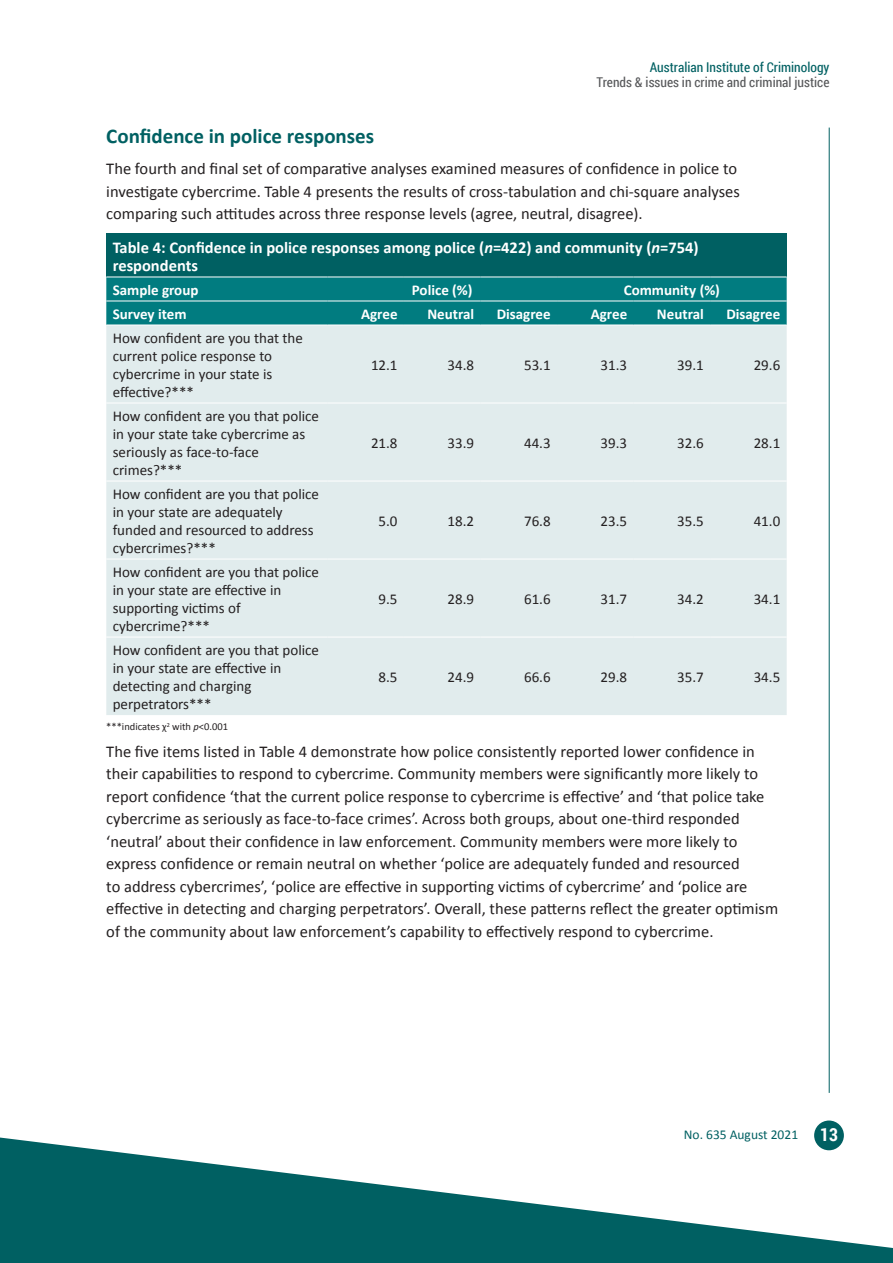
<style>
.page{position:relative;width:893px;height:1263px;background:#fff}
.page>*{position:absolute;margin:0;border:0;box-sizing:border-box;transform-origin:0 0}
.t1{font:700 21px "Calibri";color:#006062}
.body{font:16.5px/22.5px "Calibri";color:#231f20}
.Table_H1{font:700 16.5px/18px "Calibri";color:#fff}
.Body__table{font:15px/18px "Calibri";color:#231f20}
.Body_table_section_h{font:700 15px "Calibri";color:#fff}
.t2{font:13.5px "Roboto Condensed";color:#57585a}
.t3{font:13.5px "Roboto Condensed";color:#006062}
.t4{font:13.5px "Calibri";color:#006062}
.Table_notes{font:10.5px "Calibri";color:#231f20}
.s1{font-style:italic}
.s2{font-family:"Roboto Condensed";font-weight:700;font-size:18px;color:#fff}
</style>
<div class="page">
<hr style="left:829px;top:128px;width:1px;height:965px;background:#006062">
<div style="left:814px;top:1120px;width:30px;height:30px;background:#006062;border-radius:50%"></div>
<svg style="left:0;top:1137px;width:893px;height:126px;fill:#006062"></svg>
<div style="left:106px;top:234px;width:681px;height:43px;background:#006062"></div>
<div style="left:106px;top:278px;width:681px;height:47px;background:#017c80"></div>
<div style="left:106px;top:326px;width:681px;height:389px;background:#e1eced"></div>
<hr style="left:106px;top:301px;width:221px;height:1px;background:#fff">
<hr style="left:327px;top:301px;width:77px;height:1px;background:#fff">
<hr style="left:404px;top:301px;width:76px;height:1px;background:#fff">
<hr style="left:480px;top:301px;width:77px;height:1px;background:#fff">
<hr style="left:557px;top:301px;width:77px;height:1px;background:#fff">
<hr style="left:634px;top:301px;width:76px;height:1px;background:#fff">
<hr style="left:710px;top:301px;width:77px;height:1px;background:#fff">
<hr style="left:106px;top:403px;width:221px;height:1px;background:#fff">
<hr style="left:327px;top:403px;width:77px;height:1px;background:#fff">
<hr style="left:404px;top:403px;width:76px;height:1px;background:#fff">
<hr style="left:480px;top:403px;width:77px;height:1px;background:#fff">
<hr style="left:557px;top:403px;width:77px;height:1px;background:#fff">
<hr style="left:634px;top:403px;width:76px;height:1px;background:#fff">
<hr style="left:710px;top:403px;width:77px;height:1px;background:#fff">
<hr style="left:106px;top:481px;width:221px;height:1px;background:#fff">
<hr style="left:327px;top:481px;width:77px;height:1px;background:#fff">
<hr style="left:404px;top:481px;width:76px;height:1px;background:#fff">
<hr style="left:480px;top:481px;width:77px;height:1px;background:#fff">
<hr style="left:557px;top:481px;width:77px;height:1px;background:#fff">
<hr style="left:634px;top:481px;width:76px;height:1px;background:#fff">
<hr style="left:710px;top:481px;width:77px;height:1px;background:#fff">
<hr style="left:106px;top:559px;width:221px;height:1px;background:#fff">
<hr style="left:327px;top:559px;width:77px;height:1px;background:#fff">
<hr style="left:404px;top:559px;width:76px;height:1px;background:#fff">
<hr style="left:480px;top:559px;width:77px;height:1px;background:#fff">
<hr style="left:557px;top:559px;width:77px;height:1px;background:#fff">
<hr style="left:634px;top:559px;width:76px;height:1px;background:#fff">
<hr style="left:710px;top:559px;width:77px;height:1px;background:#fff">
<hr style="left:106px;top:637px;width:221px;height:1px;background:#fff">
<hr style="left:327px;top:637px;width:77px;height:1px;background:#fff">
<hr style="left:404px;top:637px;width:76px;height:1px;background:#fff">
<hr style="left:480px;top:637px;width:77px;height:1px;background:#fff">
<hr style="left:557px;top:637px;width:77px;height:1px;background:#fff">
<hr style="left:634px;top:637px;width:76px;height:1px;background:#fff">
<hr style="left:710px;top:637px;width:77px;height:1px;background:#fff">
<p class="t3" style="left:650px;top:58px;width:181px">Australian Institute of Criminology</p>
<p class="t2" style="left:597px;top:73px;width:234px">Trends &amp; issues in crime and criminal justice</p>
<h2 class="t1" style="left:106px;top:123px;width:269px">Confidence in police responses</h2>
<p class="body" style="left:106px;top:158px;width:635px">The fourth and final set of comparative analyses examined measures of confidence in police to investigate cybercrime. Table 4 presents the results of cross-tabulation and chi-square analyses comparing such attitudes across three response levels (agree, neutral, disagree).</p>
<p class="Table_H1" style="left:113px;top:238px;width:587px">Table 4: Confidence in police responses among police (<span class="s1">n</span>=422) and community (<span class="s1">n</span>=754) respondents</p>
<p class="Body_table_section_h" style="left:113px;top:280px;width:87px">Sample group</p>
<p class="Body_table_section_h" style="left:412px;top:280px;width:62px">Police (%)</p>
<p class="Body_table_section_h" style="left:624px;top:280px;width:98px">Community (%)</p>
<p class="Body_table_section_h" style="left:113px;top:304px;width:75px">Survey item</p>
<p class="Body_table_section_h" style="left:361px;top:304px;width:38px">Agree</p>
<p class="Body_table_section_h" style="left:427px;top:304px;width:48px">Neutral</p>
<p class="Body_table_section_h" style="left:497px;top:304px;width:55px">Disagree</p>
<p class="Body_table_section_h" style="left:591px;top:304px;width:38px">Agree</p>
<p class="Body_table_section_h" style="left:657px;top:304px;width:48px">Neutral</p>
<p class="Body_table_section_h" style="left:726px;top:304px;width:55px">Disagree</p>
<p class="Body__table" style="left:113px;top:329px;width:192px">How confident are you that the current police response to cybercrime in your state is effective?***</p>
<p class="Body__table" style="left:371px;top:356px;width:28px">12.1</p>
<p class="Body__table" style="left:448px;top:356px;width:28px">34.8</p>
<p class="Body__table" style="left:524px;top:356px;width:28px">53.1</p>
<p class="Body__table" style="left:601px;top:356px;width:28px">31.3</p>
<p class="Body__table" style="left:677px;top:356px;width:28px">39.1</p>
<p class="Body__table" style="left:754px;top:356px;width:28px">29.6</p>
<p class="Body__table" style="left:113px;top:407px;width:208px">How confident are you that police in your state take cybercrime as seriously as face-to-face crimes?***</p>
<p class="Body__table" style="left:113px;top:485px;width:208px">How confident are you that police in your state are adequately funded and resourced to address cybercrimes?***</p>
<p class="Body__table" style="left:113px;top:563px;width:208px">How confident are you that police in your state are effective in supporting victims of cybercrime?***</p>
<p class="Body__table" style="left:113px;top:641px;width:208px">How confident are you that police in your state are effective in detecting and charging perpetrators***</p>
<p class="Body__table" style="left:371px;top:434px;width:28px">21.8</p>
<p class="Body__table" style="left:448px;top:434px;width:28px">33.9</p>
<p class="Body__table" style="left:524px;top:434px;width:28px">44.3</p>
<p class="Body__table" style="left:601px;top:434px;width:28px">39.3</p>
<p class="Body__table" style="left:677px;top:434px;width:28px">32.6</p>
<p class="Body__table" style="left:754px;top:434px;width:28px">28.1</p>
<p class="Body__table" style="left:379px;top:512px;width:20px">5.0</p>
<p class="Body__table" style="left:448px;top:512px;width:28px">18.2</p>
<p class="Body__table" style="left:524px;top:512px;width:28px">76.8</p>
<p class="Body__table" style="left:601px;top:512px;width:28px">23.5</p>
<p class="Body__table" style="left:677px;top:512px;width:28px">35.5</p>
<p class="Body__table" style="left:754px;top:512px;width:28px">41.0</p>
<p class="Body__table" style="left:379px;top:590px;width:20px">9.5</p>
<p class="Body__table" style="left:448px;top:590px;width:28px">28.9</p>
<p class="Body__table" style="left:524px;top:590px;width:28px">61.6</p>
<p class="Body__table" style="left:601px;top:590px;width:28px">31.7</p>
<p class="Body__table" style="left:677px;top:590px;width:28px">34.2</p>
<p class="Body__table" style="left:754px;top:590px;width:28px">34.1</p>
<p class="Body__table" style="left:379px;top:668px;width:20px">8.5</p>
<p class="Body__table" style="left:448px;top:668px;width:28px">24.9</p>
<p class="Body__table" style="left:524px;top:668px;width:28px">66.6</p>
<p class="Body__table" style="left:601px;top:668px;width:28px">29.8</p>
<p class="Body__table" style="left:677px;top:668px;width:28px">35.7</p>
<p class="Body__table" style="left:754px;top:668px;width:28px">34.5</p>
<p class="Table_notes" style="left:106px;top:720px;width:123px">***indicates χ<sup>2</sup> with <span class="s1">p</span>&lt;0.001</p>
<p class="body" style="left:106px;top:740px;width:673px">The five items listed in Table 4 demonstrate how police consistently reported lower confidence in their capabilities to respond to cybercrime. Community members were significantly more likely to report confidence ‘that the current police response to cybercrime is effective’ and ‘that police take cybercrime as seriously as face-to-face crimes’. Across both groups, about one-third responded ‘neutral’ about their confidence in law enforcement. Community members were more likely to express confidence or remain neutral on whether ‘police are adequately funded and resourced<br>to address cybercrimes’, ‘police are effective in supporting victims of cybercrime’ and ‘police are effective in detecting and charging perpetrators’. Overall, these patterns reflect the greater optimism of the community about law enforcement’s capability to effectively respond to cybercrime.</p>
<p class="t4" style="left:684px;top:1126px;width:156px">No. 635 August 2021 <span class="s2">13</span></p>
</div>
